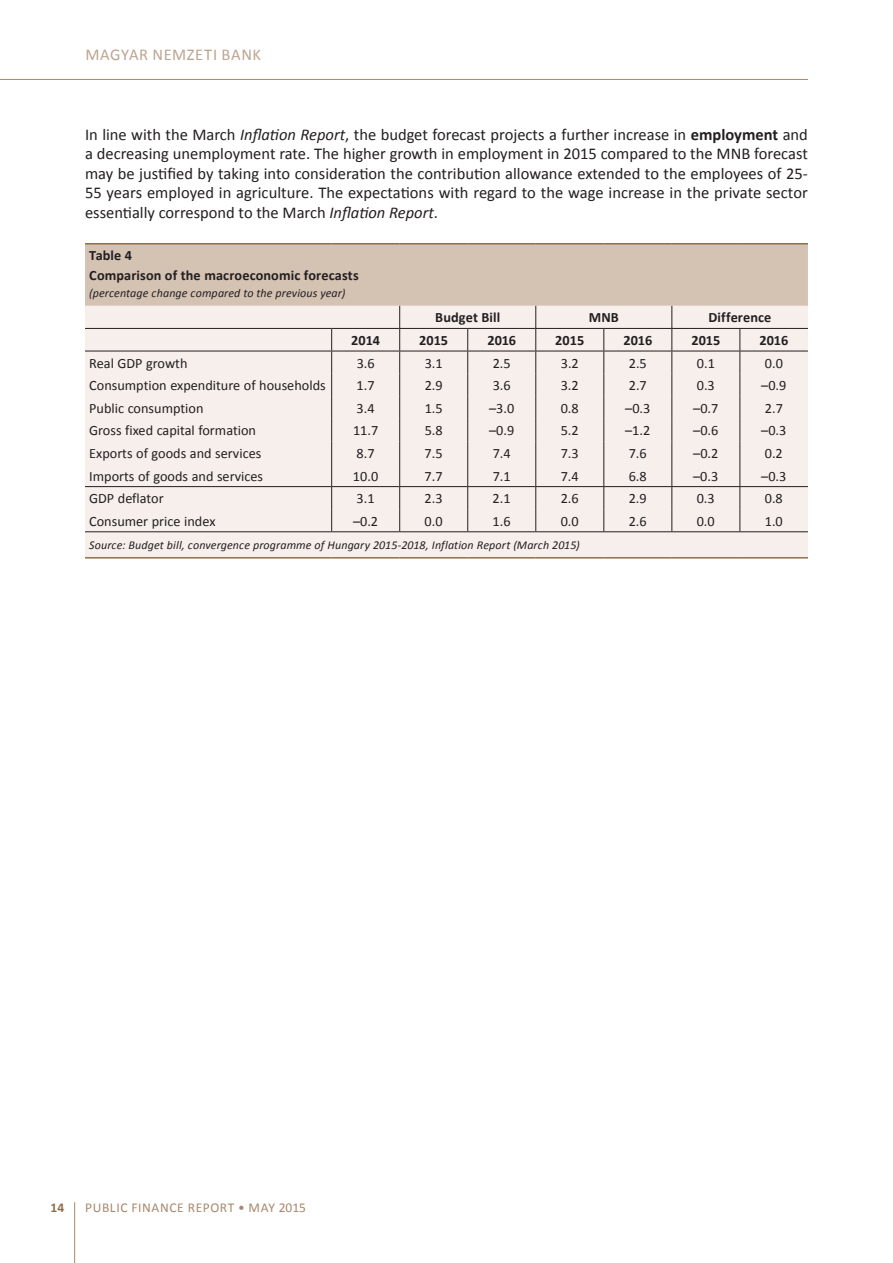
<style>
.page{position:relative;width:893px;height:1263px;background:#fff}
.page>*{position:absolute;margin:0;border:0;box-sizing:border-box;transform-origin:0 0}
.t1{font:16.5px/19.5px "Calibri";color:#231f20;text-align:justify}
.t2{font:16.5px "Calibri";letter-spacing:.04em;color:#bda48f}
.t3{font:14.25px "Calibri";color:#231f20}
.t4{font:700 14.25px/19.2px "Calibri";letter-spacing:.01em;color:#231f20}
.t5{font:13.5px "Calibri";letter-spacing:.04em;color:#a6886c}
.t6{font:700 13.5px "Calibri";color:#8e6d4b}
.t7{font:italic 12px "Calibri";letter-spacing:.01em;color:#231f20}
.s1{font-style:italic}
.s2{font-weight:700}
</style>
<div class="page">
<hr style="left:74px;top:1202px;width:1px;height:61px;background:#a6886c">
<hr style="left:0;top:79px;width:808px;height:1px;background:#a6886c">
<div style="left:85px;top:532px;width:723px;height:25px;background:#f6efec"></div>
<hr style="left:85px;top:243px;width:247px;height:1px;background:#8e6d4b">
<hr style="left:332px;top:243px;width:68px;height:1px;background:#8e6d4b">
<hr style="left:400px;top:243px;width:68px;height:1px;background:#8e6d4b">
<hr style="left:468px;top:243px;width:68px;height:1px;background:#8e6d4b">
<hr style="left:536px;top:243px;width:68px;height:1px;background:#8e6d4b">
<hr style="left:604px;top:243px;width:68px;height:1px;background:#8e6d4b">
<hr style="left:672px;top:243px;width:68px;height:1px;background:#8e6d4b">
<hr style="left:740px;top:243px;width:68px;height:1px;background:#8e6d4b">
<hr style="left:85px;top:557px;width:247px;height:1px;background:#8e6d4b">
<hr style="left:332px;top:557px;width:68px;height:1px;background:#8e6d4b">
<hr style="left:400px;top:557px;width:68px;height:1px;background:#8e6d4b">
<hr style="left:468px;top:557px;width:68px;height:1px;background:#8e6d4b">
<hr style="left:536px;top:557px;width:68px;height:1px;background:#8e6d4b">
<hr style="left:604px;top:557px;width:68px;height:1px;background:#8e6d4b">
<hr style="left:672px;top:557px;width:68px;height:1px;background:#8e6d4b">
<hr style="left:740px;top:557px;width:68px;height:1px;background:#8e6d4b">
<hr style="left:85px;top:531px;width:247px;height:1px;background:#231f20">
<hr style="left:332px;top:531px;width:68px;height:1px;background:#231f20">
<hr style="left:400px;top:531px;width:68px;height:1px;background:#231f20">
<hr style="left:468px;top:531px;width:68px;height:1px;background:#231f20">
<hr style="left:536px;top:531px;width:68px;height:1px;background:#231f20">
<hr style="left:604px;top:531px;width:68px;height:1px;background:#231f20">
<hr style="left:672px;top:531px;width:68px;height:1px;background:#231f20">
<hr style="left:740px;top:531px;width:68px;height:1px;background:#231f20">
<svg style="left:85px;top:244px;width:723px;height:287px;background:#eae1dc"></svg>
<hr style="left:85px;top:328px;width:247px;height:1px;background:#231f20">
<hr style="left:332px;top:328px;width:68px;height:1px;background:#231f20">
<p class="t2" style="left:85px;top:44px;width:177px">MAGYAR NEMZETI BANK</p>
<p class="t1" style="left:85px;top:125px;width:724px">In line with the March <span class="s1">Inflation Report</span>, the budget forecast projects a further increase in <span class="s2">employment</span> and a decreasing unemployment rate. The higher growth in employment in 2015 compared to the MNB forecast may be justified by taking into consideration the contribution allowance extended to the employees of 25- 55 years employed in agriculture. The expectations with regard to the wage increase in the private sector essentially correspond to the March <span class="s1">Inflation Report</span>.</p>
<p class="t4" style="left:89px;top:246px;width:271px">Table 4<br>Comparison of the macroeconomic forecasts</p>
<p class="t7" style="left:89px;top:285px;width:258px">(percentage change compared to the previous year)</p>
<p class="t4" style="left:435px;top:308px;width:67px">Budget Bill</p>
<p class="t4" style="left:589px;top:308px;width:32px">MNB</p>
<p class="t4" style="left:708px;top:308px;width:65px">Difference</p>
<p class="t4" style="left:351px;top:331px;width:30px">2014</p>
<p class="t4" style="left:419px;top:331px;width:30px">2015</p>
<p class="t4" style="left:487px;top:331px;width:30px">2016</p>
<p class="t4" style="left:555px;top:331px;width:30px">2015</p>
<p class="t4" style="left:623px;top:331px;width:30px">2016</p>
<p class="t4" style="left:691px;top:331px;width:30px">2015</p>
<p class="t4" style="left:759px;top:331px;width:30px">2016</p>
<p class="t3" style="left:89px;top:354px;width:100px">Real GDP growth</p>
<p class="t3" style="left:357px;top:354px;width:20px">3.6</p>
<p class="t3" style="left:425px;top:354px;width:20px">3.1</p>
<p class="t3" style="left:493px;top:354px;width:20px">2.5</p>
<p class="t3" style="left:561px;top:354px;width:20px">3.2</p>
<p class="t3" style="left:629px;top:354px;width:20px">2.5</p>
<p class="t3" style="left:697px;top:354px;width:20px">0.1</p>
<p class="t3" style="left:765px;top:354px;width:20px">0.0</p>
<p class="t3" style="left:89px;top:376px;width:238px">Consumption expenditure of households</p>
<p class="t3" style="left:357px;top:376px;width:20px">1.7</p>
<p class="t3" style="left:425px;top:376px;width:20px">2.9</p>
<p class="t3" style="left:493px;top:376px;width:20px">3.6</p>
<p class="t3" style="left:561px;top:376px;width:20px">3.2</p>
<p class="t3" style="left:629px;top:376px;width:20px">2.7</p>
<p class="t3" style="left:697px;top:376px;width:20px">0.3</p>
<p class="t3" style="left:761px;top:376px;width:27px">–0.9</p>
<p class="t3" style="left:89px;top:399px;width:116px">Public consumption</p>
<p class="t3" style="left:357px;top:399px;width:20px">3.4</p>
<p class="t3" style="left:425px;top:399px;width:20px">1.5</p>
<p class="t3" style="left:489px;top:399px;width:27px">–3.0</p>
<p class="t3" style="left:561px;top:399px;width:20px">0.8</p>
<p class="t3" style="left:625px;top:399px;width:27px">–0.3</p>
<p class="t3" style="left:693px;top:399px;width:27px">–0.7</p>
<p class="t3" style="left:765px;top:399px;width:20px">2.7</p>
<p class="t3" style="left:89px;top:422px;width:168px">Gross fixed capital formation</p>
<p class="t3" style="left:353px;top:422px;width:27px">11.7</p>
<p class="t3" style="left:425px;top:422px;width:20px">5.8</p>
<p class="t3" style="left:489px;top:422px;width:27px">–0.9</p>
<p class="t3" style="left:561px;top:422px;width:20px">5.2</p>
<p class="t3" style="left:625px;top:422px;width:27px">–1.2</p>
<p class="t3" style="left:693px;top:422px;width:27px">–0.6</p>
<p class="t3" style="left:761px;top:422px;width:27px">–0.3</p>
<p class="t3" style="left:89px;top:444px;width:174px">Exports of goods and services</p>
<p class="t3" style="left:357px;top:444px;width:20px">8.7</p>
<p class="t3" style="left:425px;top:444px;width:20px">7.5</p>
<p class="t3" style="left:493px;top:444px;width:20px">7.4</p>
<p class="t3" style="left:561px;top:444px;width:20px">7.3</p>
<p class="t3" style="left:629px;top:444px;width:20px">7.6</p>
<p class="t3" style="left:693px;top:444px;width:27px">–0.2</p>
<p class="t3" style="left:765px;top:444px;width:20px">0.2</p>
<p class="t3" style="left:89px;top:467px;width:175px">Imports of goods and services</p>
<p class="t3" style="left:353px;top:467px;width:27px">10.0</p>
<p class="t3" style="left:425px;top:467px;width:20px">7.7</p>
<p class="t3" style="left:493px;top:467px;width:20px">7.1</p>
<p class="t3" style="left:561px;top:467px;width:20px">7.4</p>
<p class="t3" style="left:629px;top:467px;width:20px">6.8</p>
<p class="t3" style="left:693px;top:467px;width:27px">–0.3</p>
<p class="t3" style="left:761px;top:467px;width:27px">–0.3</p>
<p class="t3" style="left:89px;top:489px;width:76px">GDP deflator</p>
<p class="t3" style="left:357px;top:489px;width:20px">3.1</p>
<p class="t3" style="left:425px;top:489px;width:20px">2.3</p>
<p class="t3" style="left:493px;top:489px;width:20px">2.1</p>
<p class="t3" style="left:561px;top:489px;width:20px">2.6</p>
<p class="t3" style="left:629px;top:489px;width:20px">2.9</p>
<p class="t3" style="left:697px;top:489px;width:20px">0.3</p>
<p class="t3" style="left:765px;top:489px;width:20px">0.8</p>
<p class="t3" style="left:89px;top:512px;width:128px">Consumer price index</p>
<p class="t3" style="left:353px;top:512px;width:27px">–0.2</p>
<p class="t3" style="left:425px;top:512px;width:20px">0.0</p>
<p class="t3" style="left:493px;top:512px;width:20px">1.6</p>
<p class="t3" style="left:561px;top:512px;width:20px">0.0</p>
<p class="t3" style="left:629px;top:512px;width:20px">2.6</p>
<p class="t3" style="left:697px;top:512px;width:20px">0.0</p>
<p class="t3" style="left:765px;top:512px;width:20px">1.0</p>
<p class="t7" style="left:89px;top:537px;width:492px">Source: Budget bill, convergence programme of Hungary 2015-2018, Inflation Report (March 2015)</p>
<p class="t6" style="left:51px;top:1199px;width:15px">14</p>
<p class="t5" style="left:85px;top:1199px;width:55px">Public Finan</p>
<p class="t5" style="left:169px;top:1199px;width:138px">ce Rep ort • MAY 2015</p>
</div>
